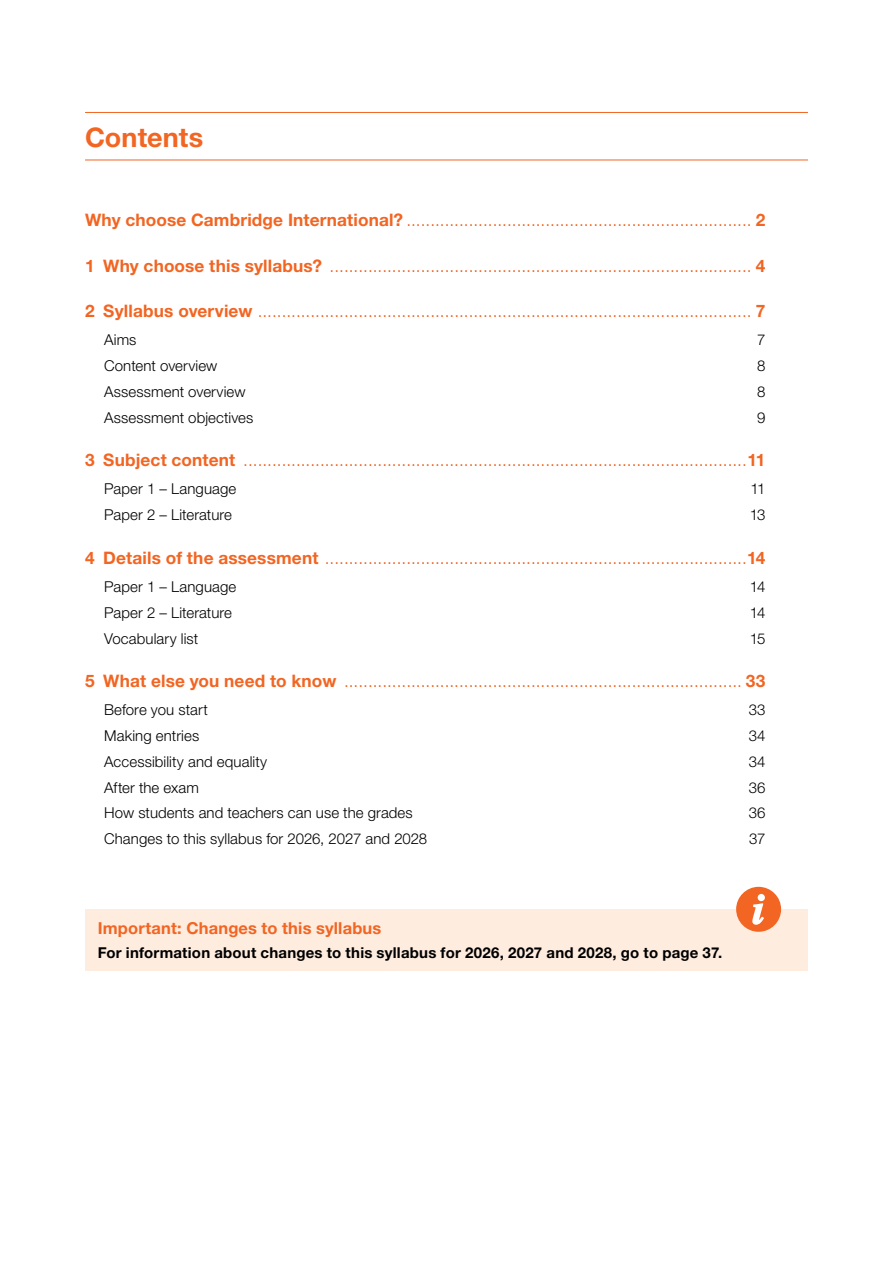
<style>
.page{position:relative;width:893px;height:1263px;background:#fff}
.page>*{position:absolute;margin:0;border:0;box-sizing:border-box;transform-origin:0 0}
.H1_Section_header{font:700 27px "Helvetica Neue LTW1 G";color:#f26522}
.t1{font:300 17.25px "Helvetica Neue LTW1 G";color:#f26522}
.Icon_box_heading{font:700 16.5px "Helvetica Neue LTW1 G";letter-spacing:.01em;color:#f26522}
.t2{font:300 15px "Helvetica Neue LTW1 G";letter-spacing:.005em;color:#000}
.First_para_before_bu{font:700 15px "Helvetica Neue LTW1 G";letter-spacing:.015em;color:#000}
.s1{font-weight:700}
</style>
<div class="page">
<div style="left:85px;top:909px;width:723px;height:61px;background:#feecdf"></div>
<svg style="left:736px;top:887px;width:45px;height:45px"></svg>
<hr style="left:85px;top:112px;width:723px;height:1px;background:#f26522">
<hr style="left:85px;top:160px;width:723px;height:1px;background:#f26522">
<h1 class="H1_Section_header" style="left:85px;top:121px;width:120px">Contents</h1>
<p class="t1" style="left:85px;top:210px;width:682px"><span class="s1">Why choose Cambridge International?</span> ........................................................................ <span class="s1">2</span></p>
<p class="t1" style="left:85px;top:255px;width:682px"><span class="s1">1 Why choose this syllabus?</span> ........................................................................................ <span class="s1">4</span></p>
<p class="t1" style="left:85px;top:301px;width:682px"><span class="s1">2 Syllabus overview</span> ....................................................................................................... <span class="s1">7</span></p>
<p class="t2" style="left:104px;top:331px;width:34px">Aims</p>
<p class="t2" style="left:757px;top:331px;width:10px">7</p>
<p class="t2" style="left:104px;top:357px;width:115px">Content overview</p>
<p class="t2" style="left:757px;top:357px;width:10px">8</p>
<p class="t2" style="left:104px;top:383px;width:143px">Assessment overview</p>
<p class="t2" style="left:757px;top:383px;width:10px">8</p>
<p class="t2" style="left:104px;top:409px;width:151px">Assessment objectives</p>
<p class="t2" style="left:757px;top:409px;width:10px">9</p>
<p class="t1" style="left:85px;top:450px;width:682px"><span class="s1">3 Subject content</span> .........................................................................................................<span class="s1">11</span></p>
<p class="t2" style="left:104px;top:480px;width:134px">Paper 1 – Language</p>
<p class="t2" style="left:750px;top:480px;width:17px">11</p>
<p class="t2" style="left:104px;top:506px;width:129px">Paper 2 – Literature</p>
<p class="t2" style="left:750px;top:506px;width:17px">13</p>
<p class="t1" style="left:85px;top:547px;width:682px"><span class="s1">4 Details of the assessment</span> ........................................................................................<span class="s1">14</span></p>
<p class="t2" style="left:104px;top:577px;width:134px">Paper 1 – Language</p>
<p class="t2" style="left:750px;top:577px;width:17px">14</p>
<p class="t2" style="left:104px;top:603px;width:129px">Paper 2 – Literature</p>
<p class="t2" style="left:750px;top:603px;width:17px">14</p>
<p class="t2" style="left:104px;top:629px;width:96px">Vocabulary list</p>
<p class="t2" style="left:750px;top:629px;width:17px">15</p>
<p class="t1" style="left:85px;top:670px;width:682px"><span class="s1">5 What else you need to know</span> ................................................................................... <span class="s1">33</span></p>
<p class="t2" style="left:104px;top:700px;width:105px">Before you start</p>
<p class="t2" style="left:749px;top:700px;width:18px">33</p>
<p class="t2" style="left:104px;top:726px;width:97px">Making entries</p>
<p class="t2" style="left:749px;top:726px;width:18px">34</p>
<p class="t2" style="left:104px;top:752px;width:164px">Accessibility and equality</p>
<p class="t2" style="left:749px;top:752px;width:18px">34</p>
<p class="t2" style="left:104px;top:778px;width:96px">After the exam</p>
<p class="t2" style="left:749px;top:778px;width:18px">36</p>
<p class="t2" style="left:104px;top:804px;width:310px">How students and teachers can use the grades</p>
<p class="t2" style="left:749px;top:804px;width:18px">36</p>
<p class="t2" style="left:104px;top:830px;width:325px">Changes to this syllabus for 2026, 2027 and 2028</p>
<p class="t2" style="left:749px;top:830px;width:18px">37</p>
<p class="Icon_box_heading" style="left:98px;top:918px;width:285px">Important: Changes to this syllabus</p>
<p class="First_para_before_bu" style="left:98px;top:943px;width:626px">For information about changes to this syllabus for 2026, 2027 and 2028, go to page 37.</p>
</div>
